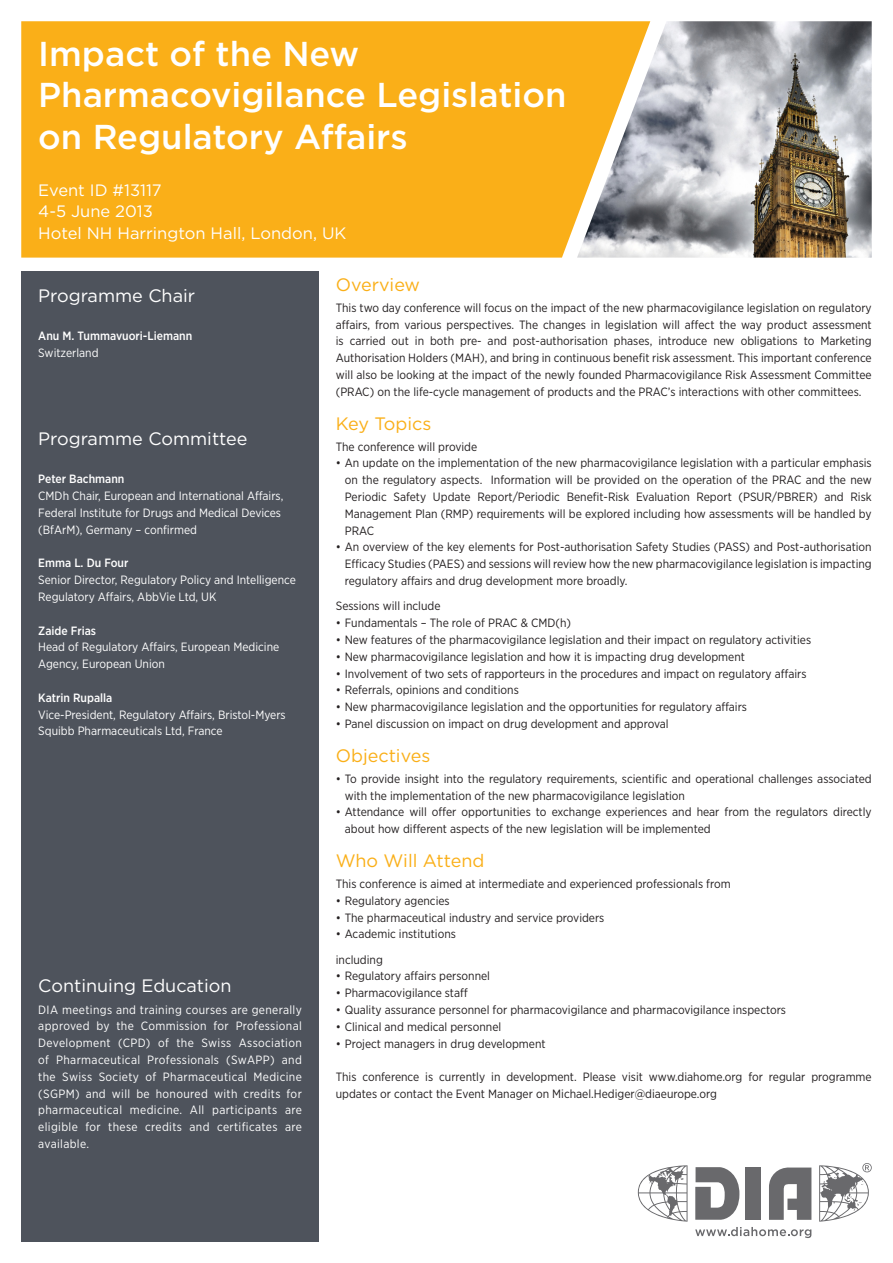
<style>
.page{position:relative;width:893px;height:1263px;background:#fff}
.page>*{position:absolute;margin:0;border:0;box-sizing:border-box;transform-origin:0 0}
.PGM_Title{font:500 34.5px/41.4px "Gotham";color:#fff}
.Grey_box_Title{font:18px "Gotham";color:#fff}
.Plain_text_title{font:18px "Gotham";color:#faaf18}
.PGM_Info{font:16.5px "Gotham";color:#fff}
.Plain_text_list{font:12px/16.8px "Gotham Narrow";color:#231f20;text-align:justify}
.Plain_text{font:12px/16.8px "Gotham Narrow";color:#231f20;text-align:justify}
.Grey_box_text_justif{font:12px/16.8px "Gotham Narrow";letter-spacing:.03em;color:#fff;text-align:justify}
.Grey_box_text{font:12px/16.8px "Gotham Narrow";color:#fff}
.Grey_box_name{font:12px/16.8px "Gotham Narrow";color:#fff}
.Grey_box_name-2{font:500 12px "Gotham Narrow";color:#fff}
</style>
<div class="page">
<div style="left:21px;top:21px;width:556px;height:237px;background:#faaf18"></div>
<img style="left:577px;top:21px;width:295px;height:237px">
<div style="left:21px;top:271px;width:298px;height:971px;background:#4e535c"></div>
<svg style="left:638px;top:1163px;width:234px;height:75px"></svg>
<p class="PGM_Title" style="left:38px;top:33px;width:530px">Impact of the New<br>Pharmacovigilance Legislation on Regulatory Affairs</p>
<p class="PGM_Info" style="left:38px;top:179px;width:125px">Event ID #13117</p>
<p class="PGM_Info" style="left:38px;top:201px;width:116px">4-5 June 2013</p>
<p class="PGM_Info" style="left:38px;top:222px;width:310px">Hotel NH Harrington Hall, London, UK</p>
<p class="Grey_box_Title" style="left:38px;top:284px;width:158px">Programme Chair</p>
<p class="Grey_box_name-2" style="left:38px;top:328px;width:156px">Anu M. Tummavuori-Liemann</p>
<p class="Grey_box_text" style="left:38px;top:344px;width:62px">Switzerland</p>
<p class="Grey_box_Title" style="left:38px;top:427px;width:211px">Programme Committee</p>
<p class="Grey_box_name-2" style="left:38px;top:471px;width:88px">Peter Bachmann</p>
<p class="Grey_box_name" style="left:38px;top:487px;width:247px">CMDh Chair, European and International Affairs,<br>Federal Institute for Drugs and Medical Devices (BfArM), Germany – confirmed</p>
<p class="Grey_box_name-2" style="left:38px;top:555px;width:92px">Emma L. Du Four</p>
<p class="Grey_box_text" style="left:38px;top:571px;width:259px">Senior Director, Regulatory Policy and Intelligence<br>Regulatory Affairs, AbbVie Ltd, UK</p>
<p class="Grey_box_name-2" style="left:38px;top:623px;width:59px">Zaide Frias</p>
<p class="Grey_box_text" style="left:38px;top:638px;width:242px">Head of Regulatory Affairs, European Medicine<br>Agency, European Union</p>
<p class="Grey_box_name-2" style="left:38px;top:690px;width:76px">Katrin Rupalla</p>
<p class="Grey_box_text" style="left:38px;top:706px;width:249px">Vice-President, Regulatory Affairs, Bristol-Myers<br>Squibb Pharmaceuticals Ltd, France</p>
<p class="Grey_box_Title" style="left:38px;top:974px;width:195px">Continuing Education</p>
<p class="Grey_box_text_justif" style="left:38px;top:1001px;width:265px">DIA meetings and training courses are generally approved by the Commission for Professional Development (CPD) of the Swiss Association of Pharmaceutical Professionals (SwAPP) and the Swiss Society of Pharmaceutical Medicine (SGPM) and will be honoured with credits for pharmaceutical medicine. All participants are eligible for these credits and certificates are available.</p>
<p class="Plain_text_title" style="left:336px;top:273px;width:86px">Overview</p>
<p class="Plain_text" style="left:336px;top:299px;width:537px">This two day conference will focus on the impact of the new pharmacovigilance legislation on regulatory affairs, from various perspectives. The changes in legislation will affect the way product assessment is carried out in both pre- and post-authorisation phases, introduce new obligations to Marketing Authorisation Holders (MAH), and bring in continuous benefit risk assessment. This important conference will also be looking at the impact of the newly founded Pharmacovigilance Risk Assessment Committee (PRAC) on the life-cycle management of products and the PRAC’s interactions with other committees.</p>
<p class="Plain_text_title" style="left:336px;top:412px;width:97px">Key Topics</p>
<p class="Plain_text_list" style="left:336px;top:438px;width:143px">The conference will provide</p>
<p class="Plain_text_list" style="left:345px;top:455px;width:528px;text-indent:-9px">• An update on the implementation of the new pharmacovigilance legislation with a particular emphasis on the regulatory aspects. Information will be provided on the operation of the PRAC and the new Periodic Safety Update Report/Periodic Benefit-Risk Evaluation Report (PSUR/PBRER) and Risk Management Plan (RMP) requirements will be explored including how assessments will be handled by PRAC</p>
<p class="Plain_text_list" style="left:345px;top:539px;width:528px;text-indent:-9px">• An overview of the key elements for Post-authorisation Safety Studies (PASS) and Post-authorisation Efficacy Studies (PAES) and sessions will review how the new pharmacovigilance legislation is impacting regulatory affairs and drug development more broadly.</p>
<p class="Plain_text_list" style="left:336px;top:597px;width:106px">Sessions will include</p>
<p class="Plain_text_list" style="left:336px;top:614px;width:237px">• Fundamentals – The role of PRAC &amp; CMD(h)</p>
<p class="Plain_text_list" style="left:336px;top:631px;width:477px">• New features of the pharmacovigilance legislation and their impact on regulatory activities</p>
<p class="Plain_text_list" style="left:336px;top:648px;width:411px">• New pharmacovigilance legislation and how it is impacting drug development</p>
<p class="Plain_text_list" style="left:336px;top:665px;width:472px">• Involvement of two sets of rapporteurs in the procedures and impact on regulatory affairs</p>
<p class="Plain_text_list" style="left:336px;top:681px;width:185px">• Referrals, opinions and conditions</p>
<p class="Plain_text_list" style="left:336px;top:698px;width:413px">• New pharmacovigilance legislation and the opportunities for regulatory affairs</p>
<p class="Plain_text_list" style="left:336px;top:715px;width:334px">• Panel discussion on impact on drug development and approval</p>
<p class="Plain_text_title" style="left:336px;top:744px;width:96px">Objectives</p>
<p class="Plain_text_list" style="left:345px;top:770px;width:528px;text-indent:-9px">• To provide insight into the regulatory requirements, scientific and operational challenges associated with the implementation of the new pharmacovigilance legislation</p>
<p class="Plain_text_list" style="left:345px;top:803px;width:528px;text-indent:-9px">• Attendance will offer opportunities to exchange experiences and hear from the regulators directly about how different aspects of the new legislation will be implemented</p>
<p class="Plain_text_title" style="left:336px;top:849px;width:150px">Who Will Attend</p>
<p class="Plain_text" style="left:336px;top:875px;width:396px">This conference is aimed at intermediate and experienced professionals from</p>
<p class="Plain_text_list" style="left:336px;top:892px;width:115px">• Regulatory agencies</p>
<p class="Plain_text_list" style="left:336px;top:909px;width:270px">• The pharmaceutical industry and service providers</p>
<p class="Plain_text_list" style="left:336px;top:925px;width:122px">• Academic institutions</p>
<p class="Plain_text" style="left:336px;top:951px;width:49px">including</p>
<p class="Plain_text_list" style="left:336px;top:967px;width:156px">• Regulatory affairs personnel</p>
<p class="Plain_text_list" style="left:336px;top:984px;width:134px">• Pharmacovigilance staff</p>
<p class="Plain_text_list" style="left:336px;top:1001px;width:452px">• Quality assurance personnel for pharmacovigilance and pharmacovigilance inspectors</p>
<p class="Plain_text_list" style="left:336px;top:1018px;width:167px">• Clinical and medical personnel</p>
<p class="Plain_text_list" style="left:336px;top:1035px;width:211px">• Project managers in drug development</p>
<p class="Plain_text" style="left:336px;top:1068px;width:537px">This conference is currently in development. Please visit www.diahome.org for regular programme updates or contact the Event Manager on Michael.Hediger@diaeurope.org</p>
</div>
